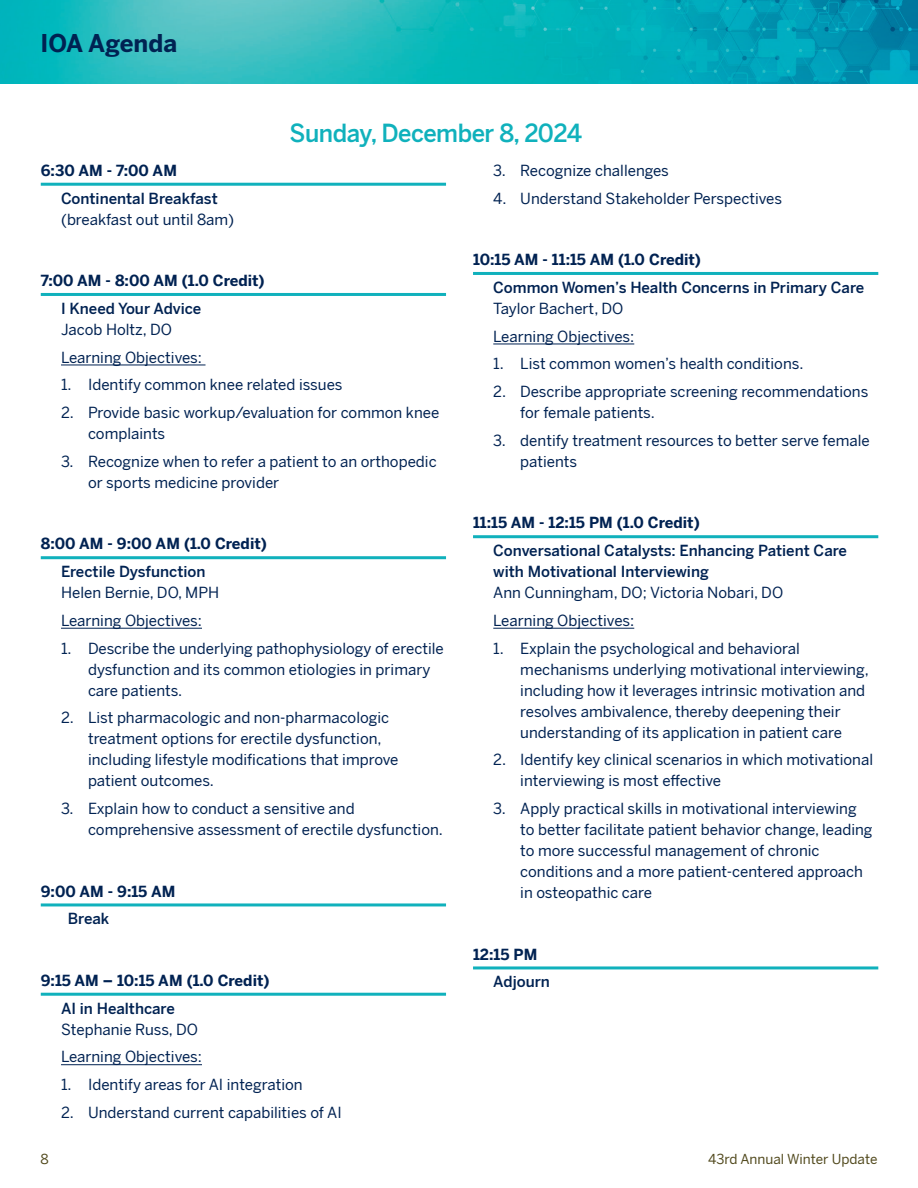
<style>
.page{position:relative;width:918px;height:1188px;background:#fff}
.page>*{position:absolute;margin:0;border:0;box-sizing:border-box;transform-origin:0 0}
.t1{font:500 24.45px "Benton Sans";letter-spacing:-.02em;color:#10b1bc}
.t2{font:700 24px "Benton Sans";color:#002252}
.t3{font:15px/21px "Benton Sans";color:#002252}
.t4{font:500 15px/21px "Benton Sans";color:#002252}
.t5{font:700 15px "Benton Sans";color:#002252}
.t6{font:13.5px "Benton Sans";color:#524a1e}
</style>
<div class="page">
<hr style="left:41px;top:183px;width:405px;height:3px;background:#10b1bc">
<hr style="left:41px;top:293px;width:405px;height:3px;background:#10b1bc">
<hr style="left:61px;top:365px;width:145px;height:1px;background:#002252">
<hr style="left:41px;top:556px;width:405px;height:3px;background:#10b1bc">
<hr style="left:61px;top:628px;width:141px;height:1px;background:#002252">
<hr style="left:41px;top:903px;width:405px;height:3px;background:#10b1bc">
<hr style="left:41px;top:993px;width:405px;height:3px;background:#10b1bc">
<hr style="left:61px;top:1064px;width:141px;height:1px;background:#002252">
<hr style="left:473px;top:272px;width:405px;height:3px;background:#10b1bc">
<hr style="left:493px;top:344px;width:141px;height:1px;background:#002252">
<hr style="left:473px;top:535px;width:405px;height:3px;background:#10b1bc">
<hr style="left:493px;top:628px;width:141px;height:1px;background:#002252">
<hr style="left:473px;top:966px;width:405px;height:3px;background:#10b1bc">
<img style="left:0;top:0;width:918px;height:83px">
<h2 class="t2" style="left:40px;top:28px;width:138px">IOA Agenda</h2>
<p class="t5" style="left:41px;top:161px;width:138px">6:30 AM - 7:00 AM</p>
<p class="t4" style="left:61px;top:188px;width:158px">Continental Breakfast</p>
<p class="t3" style="left:61px;top:209px;width:175px">(breakfast out until 8am)</p>
<h1 class="t1" style="left:290px;top:118px;width:294px">Sunday, December 8, 2024</h1>
<p class="t3" style="left:493px;top:160px;width:177px">3. Recognize challenges</p>
<p class="t3" style="left:493px;top:188px;width:290px">4. Understand Stakeholder Perspectives</p>
<p class="t5" style="left:41px;top:271px;width:225px">7:00 AM - 8:00 AM (1.0 Credit)</p>
<p class="t4" style="left:61px;top:298px;width:142px">I Kneed Your Advice</p>
<p class="t3" style="left:61px;top:316px;width:142px;line-height:27.8px">Jacob Holtz, DO<br>Learning Objectives:</p>
<p class="t3" style="left:61px;top:375px;width:283px">1. Identify common knee related issues</p>
<p class="t3" style="left:88px;top:402px;width:353px;text-indent:-27px">2. Provide basic workup/evaluation for common knee complaints</p>
<p class="t3" style="left:88px;top:451px;width:350px;text-indent:-27px">3. Recognize when to refer a patient to an orthopedic or sports medicine provider</p>
<p class="t5" style="left:41px;top:535px;width:228px">8:00 AM - 9:00 AM (1.0 Credit)</p>
<p class="t4" style="left:61px;top:561px;width:146px">Erectile Dysfunction</p>
<p class="t3" style="left:61px;top:579px;width:160px;line-height:27.8px">Helen Bernie, DO, MPH<br>Learning Objectives:</p>
<p class="t3" style="left:88px;top:638px;width:357px;text-indent:-27px">1. Describe the underlying pathophysiology of erectile dysfunction and its common etiologies in primary care patients.</p>
<p class="t3" style="left:88px;top:708px;width:312px;text-indent:-27px">2. List pharmacologic and non-pharmacologic treatment options for erectile dysfunction, including lifestyle modifications that improve patient outcomes.</p>
<p class="t3" style="left:88px;top:798px;width:357px;text-indent:-27px">3. Explain how to conduct a sensitive and comprehensive assessment of erectile dysfunction.</p>
<p class="t5" style="left:41px;top:882px;width:136px">9:00 AM - 9:15 AM</p>
<p class="t4" style="left:68px;top:909px;width:43px">Break</p>
<p class="t5" style="left:41px;top:971px;width:230px">9:15 AM – 10:15 AM (1.0 Credit)</p>
<p class="t4" style="left:61px;top:998px;width:115px">AI in Healthcare</p>
<p class="t3" style="left:61px;top:1015px;width:142px;line-height:27.8px">Stephanie Russ, DO<br>Learning Objectives:</p>
<p class="t3" style="left:61px;top:1074px;width:243px">1. Identify areas for AI integration</p>
<p class="t3" style="left:61px;top:1102px;width:282px">2. Understand current capabilities of AI</p>
<p class="t5" style="left:473px;top:250px;width:229px">10:15 AM - 11:15 AM (1.0 Credit)</p>
<p class="t4" style="left:493px;top:277px;width:372px">Common Women’s Health Concerns in Primary Care</p>
<p class="t3" style="left:493px;top:295px;width:142px;line-height:27.8px">Taylor Bachert, DO<br>Learning Objectives:</p>
<p class="t3" style="left:493px;top:354px;width:312px">1. List common women’s health conditions.</p>
<p class="t3" style="left:520px;top:381px;width:350px;text-indent:-27px">2. Describe appropriate screening recommendations for female patients.</p>
<p class="t3" style="left:520px;top:430px;width:351px;text-indent:-27px">3. dentify treatment resources to better serve female patients</p>
<p class="t5" style="left:473px;top:514px;width:228px">11:15 AM - 12:15 PM (1.0 Credit)</p>
<p class="t4" style="left:493px;top:540px;width:355px">Conversational Catalysts: Enhancing Patient Care with Motivational Interviewing</p>
<p class="t3" style="left:493px;top:579px;width:291px;line-height:27.8px">Ann Cunningham, DO; Victoria Nobari, DO<br>Learning Objectives:</p>
<p class="t3" style="left:520px;top:638px;width:350px;text-indent:-27px">1. Explain the psychological and behavioral mechanisms underlying motivational interviewing, including how it leverages intrinsic motivation and resolves ambivalence, thereby deepening their understanding of its application in patient care</p>
<p class="t3" style="left:520px;top:750px;width:354px;text-indent:-27px">2. Identify key clinical scenarios in which motivational interviewing is most effective</p>
<p class="t3" style="left:520px;top:798px;width:354px;text-indent:-27px">3. Apply practical skills in motivational interviewing to better facilitate patient behavior change, leading to more successful management of chronic conditions and a more patient-centered approach in osteopathic care</p>
<p class="t5" style="left:473px;top:945px;width:66px">12:15 PM</p>
<p class="t4" style="left:493px;top:972px;width:58px">Adjourn</p>
<p class="t6" style="left:40px;top:1151px;width:10px">8</p>
<p class="t6" style="left:708px;top:1151px;width:171px">43rd Annual Winter Update</p>
</div>
